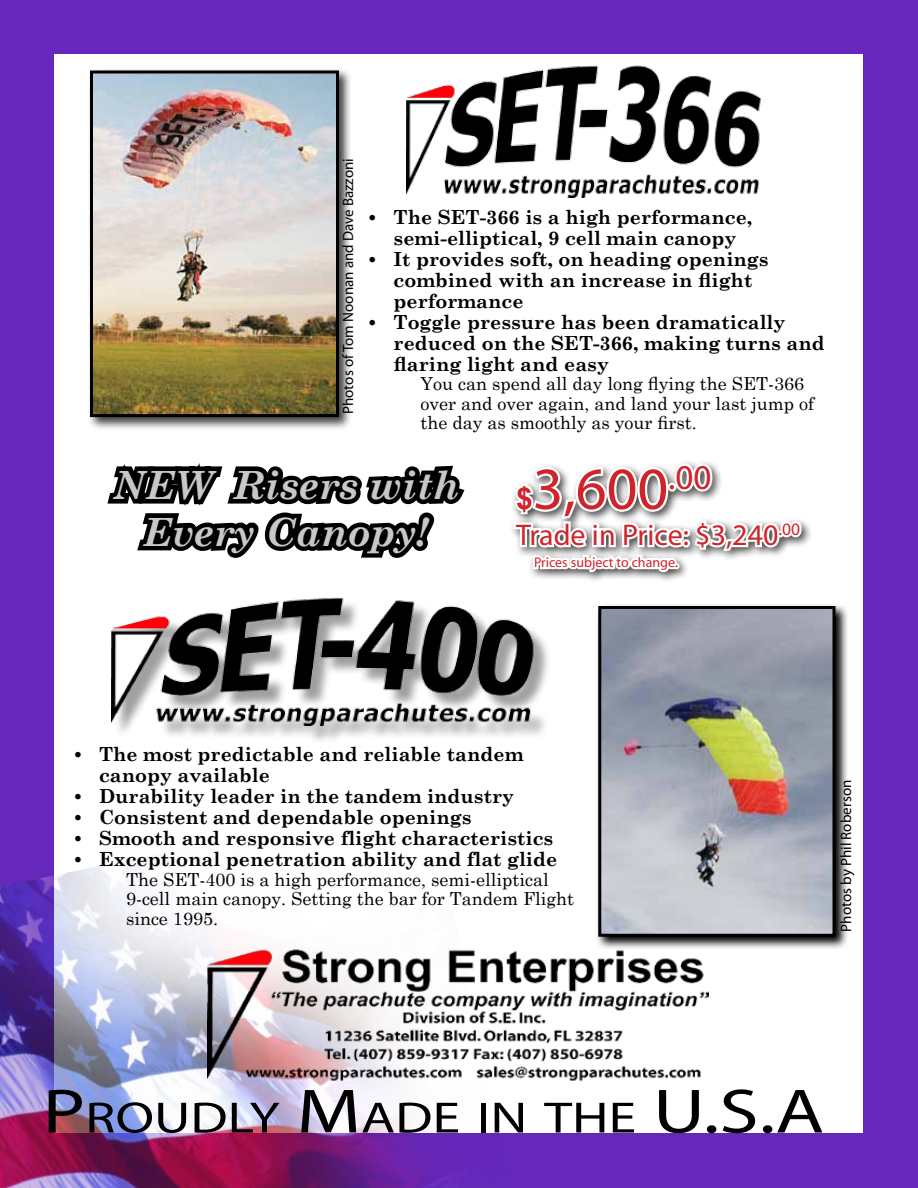
<style>
.page{position:relative;width:918px;height:1188px;background:#6627bc}
.page>*{position:absolute;margin:0;border:0;box-sizing:border-box;transform-origin:0 0}
.t1{font:60px "Myriad Pro";color:#d2232a}
.t2{font:44.1px "Myriad Pro";color:#000;scale:1.27 1}
.t3{font:italic 700 39px/46.8px "Century Schoolbook";color:#c7c8ca;text-align:center}
.t4{font:30px "Myriad Pro";color:#d2232a}
.t5{font:700 19.5px/21px "Century Schoolbook";color:#000}
.t6{font:18px/19.5px "Century Schoolbook";color:#000}
.t7{font:15px "Myriad Pro";color:#000}
.t8{font:13.95px "Myriad Pro";color:#d2232a}
.s1{font-family:"Arial";font-weight:700;font-size:30px}
.s2{font-size:63px}
</style>
<div class="page">
<div style="left:55px;top:55px;width:808px;height:1078px;background:#fff"></div>
<img style="left:0;top:797px;width:429px;height:391px">
<img style="left:276px;top:942px;width:433px;height:141px">
<svg style="left:595px;top:605px;width:252px;height:345px"></svg>
<img style="left:602px;top:610px;width:230px;height:323px">
<div style="left:598px;top:606px;width:238px;height:331px;border:3px solid #000"></div>
<div style="left:87px;top:68px;width:265px;height:363px;background:#000;opacity:.75"></div>
<img style="left:94px;top:74px;width:241px;height:339px">
<div style="left:90px;top:70px;width:249px;height:347px;border:3px solid #000"></div>
<div style="left:509px;top:460px;width:304px;height:123px;background:#000;opacity:.75"></div>
<svg style="left:511px;top:461px;width:293px;height:217px"></svg>
<div style="left:673px;top:563px;width:7px;height:6px;border:4px solid #fff;border-radius:50%"></div>
<div style="left:114px;top:600px;width:437px;height:144px;background:#000;opacity:.38"></div>
<img style="left:112px;top:594px;width:426px;height:132px">
<img style="left:407px;top:65px;width:354px;height:132px">
<svg style="left:174px;top:637px;width:102px;height:458px"></svg>
<svg style="left:102px;top:406px;width:368px;height:231px"></svg>
<p class="t7" style="left:339px;top:414px;width:257px;rotate:-90deg">Photos of Tom Noonan and Dave Bazzoni</p>
<p class="t5" style="left:367px;top:206px;width:387px;text-align:center">• The SET-366 is a high performance, semi-elliptical, 9 cell main canopy</p>
<p class="t5" style="left:394px;top:248px;width:376px;text-indent:-27px">• It provides soft, on heading openings combined with an increase in flight performance</p>
<p class="t5" style="left:394px;top:311px;width:433px;text-indent:-27px">• Toggle pressure has been dramatically reduced on the SET-366, making turns and flaring light and easy</p>
<p class="t6" style="left:421px;top:373px;width:395px">You can spend all day long flying the SET-366 over and over again, and land your last jump of the day as smoothly as your first.</p>
<h3 class="t3" style="left:113px;top:461px;width:348px">NEW Risers with<br>Every Canopy!</h3>
<h1 class="t1" style="left:516px;top:452px;width:197px"><span class="s1">$</span>3,600<sup>.00</sup></h1>
<h3 class="t4" style="left:516px;top:516px;width:286px">Trade in Price: $3,240<sup>.00</sup></h3>
<p class="t8" style="left:534px;top:554px;width:145px">Prices subject to change.</p>
<p class="t5" style="left:99px;top:744px;width:426px;text-indent:-27px">• The most predictable and reliable tandem canopy available</p>
<p class="t5" style="left:72px;top:786px;width:444px">• Durability leader in the tandem industry</p>
<p class="t5" style="left:72px;top:807px;width:401px">• Consistent and dependable openings</p>
<p class="t5" style="left:72px;top:828px;width:483px">• Smooth and responsive flight characteristics</p>
<p class="t5" style="left:72px;top:849px;width:487px">• Exceptional penetration ability and flat glide</p>
<p class="t6" style="left:126px;top:869px;width:450px">The SET-400 is a high performance, semi-elliptical<br>9-cell main canopy. Setting the bar for Tandem Flight since 1995.</p>
<p class="t7" style="left:837px;top:932px;width:153px;rotate:-90deg">Photos by Phil Roberson</p>
<h2 class="t2" style="left:43px;top:1091px;width:614px"><span class="s2">P</span>ROUDLY <span class="s2">M</span>ADE IN THE <span class="s2">U.S.A</span></h2>
</div>
